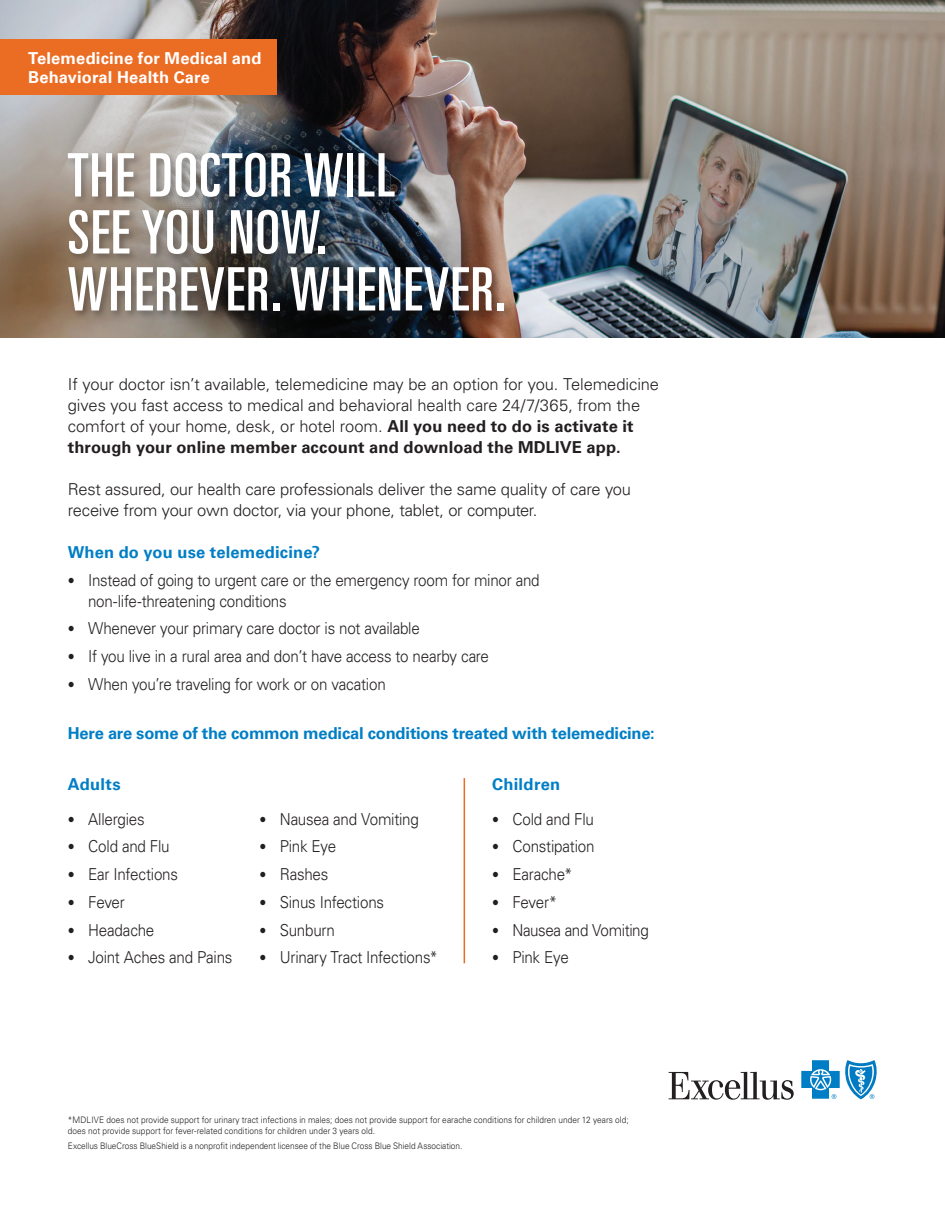
<style>
.page{position:relative;width:945px;height:1215px;background:#fff}
.page>*{position:absolute;margin:0;border:0;box-sizing:border-box;transform-origin:0 0}
.t1{font:60px/57px "Univers LT Pro Ult Cond";letter-spacing:.02em;color:#fff}
.t2{font:300 16.5px/21px "Univers LT Pro 45";letter-spacing:-.015em;color:#231f20;scale:.92 1}
.t3{font:300 16.5px/21px "Univers LT Pro 45";letter-spacing:-.015em;color:#231f20}
.t4{font:700 16.5px "Univers LT Pro 65";letter-spacing:-.01em;color:#007ec5}
.t5{font:700 16.5px "Univers LT Pro 65";letter-spacing:.005em;color:#231f20}
.t6{font:700 16.5px/19.5px "Univers LT Pro 65";letter-spacing:.01em;color:#fff}
.t7{font:700 16.5px "Univers LT Pro 65";letter-spacing:.01em;color:#007ec5}
.t8{font:700 16.5px "Univers LT Pro 65";letter-spacing:.02em;color:#007ec5}
.t9{font:300 9px/10.8px "Univers LT Pro 45";letter-spacing:.005em;color:#231f20;scale:.92 1}
.s1{font-family:"Univers LT Pro 65";font-weight:700}
.s2{font-size:15px}
</style>
<div class="page">
<img style="left:0;top:0;width:945px;height:338px">
<svg style="left:669px;top:1072px;width:125px;height:28px"></svg>
<svg style="left:801px;top:1060px;width:76px;height:39px"></svg>
<div style="left:0;top:40px;width:277px;height:55px;background:#eb6c23"></div>
<hr style="left:464px;top:778px;width:1px;height:185px;background:#eb6c23">
<div style="left:65px;top:150px;width:449px;height:170px;background:#231f20;opacity:.35"></div>
<p class="t6" style="left:28px;top:47px;width:235px">Telemedicine for Medical and<br>Behavioral Health Care</p>
<h1 class="t1" style="left:68px;top:143px;width:440px">THE DOCTOR WILL<br>SEE YOU NOW.<br>WHEREVER. WHENEVER.</h1>
<p class="t3" style="left:68px;top:373px;width:593px">If your doctor isn’t available, telemedicine may be an option for you. Telemedicine gives you fast access to medical and behavioral health care 24/7/365, from the comfort of your home, desk, or hotel room. <span class="s1">All you need to do is activate it</span></p>
<p class="t5" style="left:68px;top:436px;width:554px">through your online member account and download the MDLIVE app.</p>
<p class="t3" style="left:68px;top:478px;width:565px">Rest assured, our health care professionals deliver the same quality of care you receive from your own doctor, via your phone, tablet, or computer.</p>
<p class="t7" style="left:68px;top:541px;width:254px">When do you use telemedicine?</p>
<p class="t2" style="left:88px;top:569px;width:492px;text-indent:-20px"><span class="s2">•</span> Instead of going to urgent care or the emergency room for minor and non-life-threatening conditions</p>
<p class="t2" style="left:68px;top:618px;width:384px"><span class="s2">•</span> Whenever your primary care doctor is not available</p>
<p class="t2" style="left:68px;top:645px;width:459px"><span class="s2">•</span> If you live in a rural area and don’t have access to nearby care</p>
<p class="t2" style="left:68px;top:673px;width:347px"><span class="s2">•</span> When you’re traveling for work or on vacation</p>
<p class="t4" style="left:68px;top:721px;width:588px">Here are some of the common medical conditions treated with telemedicine:</p>
<p class="t4" style="left:68px;top:773px;width:54px">Adults</p>
<p class="t2" style="left:68px;top:808px;width:85px"><span class="s2">•</span> Allergies</p>
<p class="t2" style="left:68px;top:836px;width:112px"><span class="s2">•</span> Cold and Flu</p>
<p class="t2" style="left:68px;top:863px;width:121px"><span class="s2">•</span> Ear Infections</p>
<p class="t2" style="left:68px;top:891px;width:63px"><span class="s2">•</span> Fever</p>
<p class="t2" style="left:68px;top:919px;width:96px"><span class="s2">•</span> Headache</p>
<p class="t2" style="left:68px;top:947px;width:180px"><span class="s2">•</span> Joint Aches and Pains</p>
<p class="t2" style="left:259px;top:808px;width:175px"><span class="s2">•</span> Nausea and Vomiting</p>
<p class="t2" style="left:259px;top:836px;width:85px"><span class="s2">•</span> Pink Eye</p>
<p class="t2" style="left:259px;top:863px;width:76px"><span class="s2">•</span> Rashes</p>
<p class="t2" style="left:259px;top:891px;width:137px"><span class="s2">•</span> Sinus Infections</p>
<p class="t2" style="left:259px;top:919px;width:83px"><span class="s2">•</span> Sunburn</p>
<p class="t2" style="left:259px;top:947px;width:196px"><span class="s2">•</span> Urinary Tract Infections*</p>
<p class="t8" style="left:492px;top:773px;width:70px">Children</p>
<p class="t2" style="left:492px;top:808px;width:112px"><span class="s2">•</span> Cold and Flu</p>
<p class="t2" style="left:492px;top:836px;width:113px"><span class="s2">•</span> Constipation</p>
<p class="t2" style="left:492px;top:863px;width:89px"><span class="s2">•</span> Earache*</p>
<p class="t2" style="left:492px;top:891px;width:72px"><span class="s2">•</span> Fever*</p>
<p class="t2" style="left:492px;top:919px;width:172px"><span class="s2">•</span> Nausea and Vomiting</p>
<p class="t2" style="left:492px;top:947px;width:85px"><span class="s2">•</span> Pink Eye</p>
<p class="t9" style="left:68px;top:1114px;width:611px">*MDLIVE does not provide support for urinary tract infections in males; does not provide support for earache conditions for children under 12 years old; does not provide support for fever-related conditions for children under 3 years old.</p>
<p class="t9" style="left:68px;top:1140px;width:430px">Excellus BlueCross BlueShield is a nonprofit independent licensee of the Blue Cross Blue Shield Association.</p>
</div>
